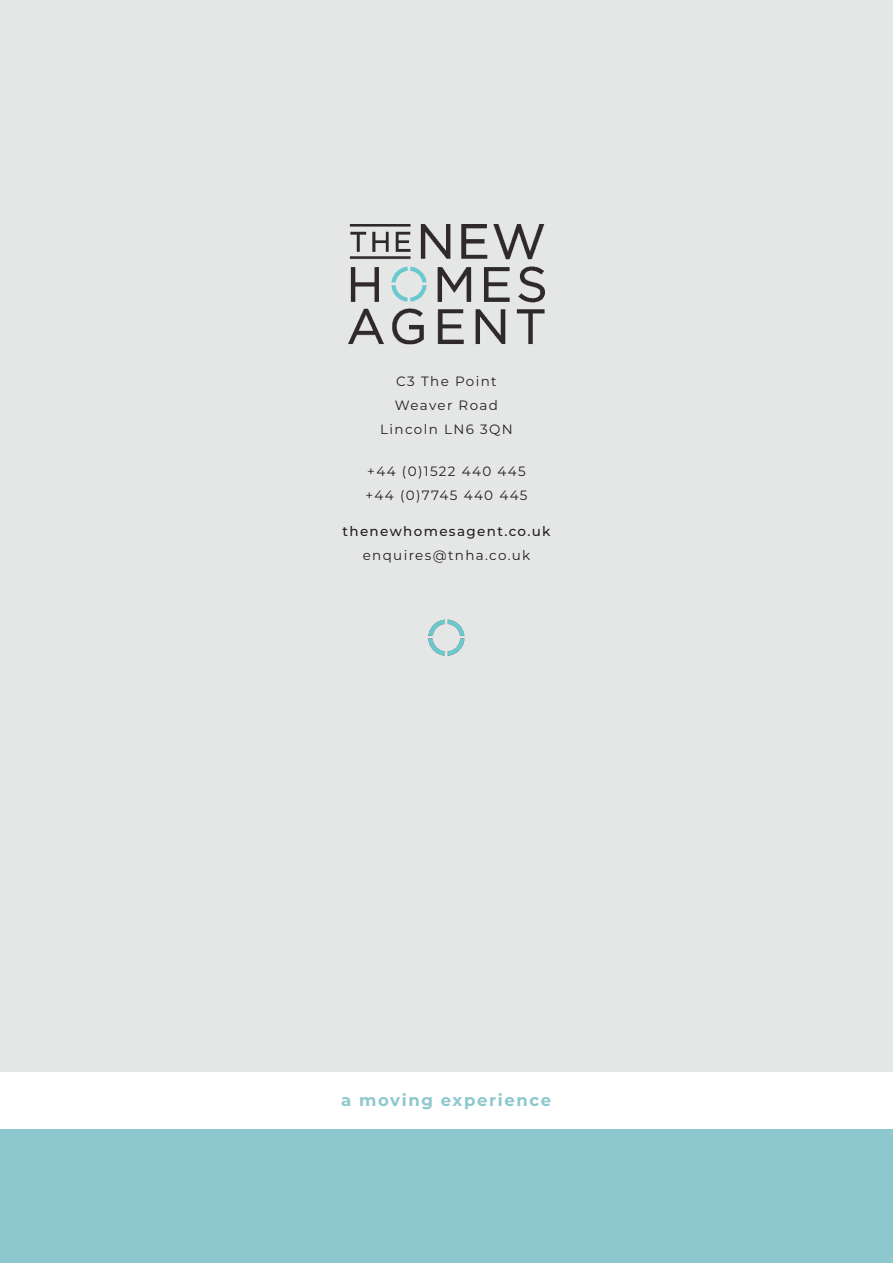
<style>
.page{position:relative;width:893px;height:1263px;background:#fff}
.page>*{position:absolute;margin:0;border:0;box-sizing:border-box;transform-origin:0 0}
.t1{font:700 16.5px "Montserrat";letter-spacing:.1em;color:#8cc8cd}
.t2{font:13.5px/24px "Montserrat";letter-spacing:.1em;color:#231f20;text-align:center}
.t3{font:500 13.5px "Montserrat";letter-spacing:.1em;color:#231f20}
</style>
<div class="page">
<div style="left:0;top:0;width:893px;height:1071px;background:#e5e6e6"></div>
<div style="left:0;top:1129px;width:893px;height:134px;background:#8cc8cd"></div>
<img style="left:348px;top:224px;width:197px;height:121px">
<img style="left:428px;top:619px;width:37px;height:37px">
<p class="t2" style="left:380px;top:369px;width:134px">C3 The Point<br>Weaver Road<br>Lincoln LN6 3QN</p>
<p class="t2" style="left:367px;top:458px;width:160px">+44 (0)1522 440 445</p>
<p class="t2" style="left:365px;top:482px;width:164px">+44 (0)7745 440 445</p>
<p class="t3" style="left:342px;top:522px;width:209px">thenewhomesagent.co.uk</p>
<p class="t2" style="left:363px;top:543px;width:169px">enquires@tnha.co.uk</p>
<p class="t1" style="left:341px;top:1088px;width:212px">a moving experience</p>
</div>
